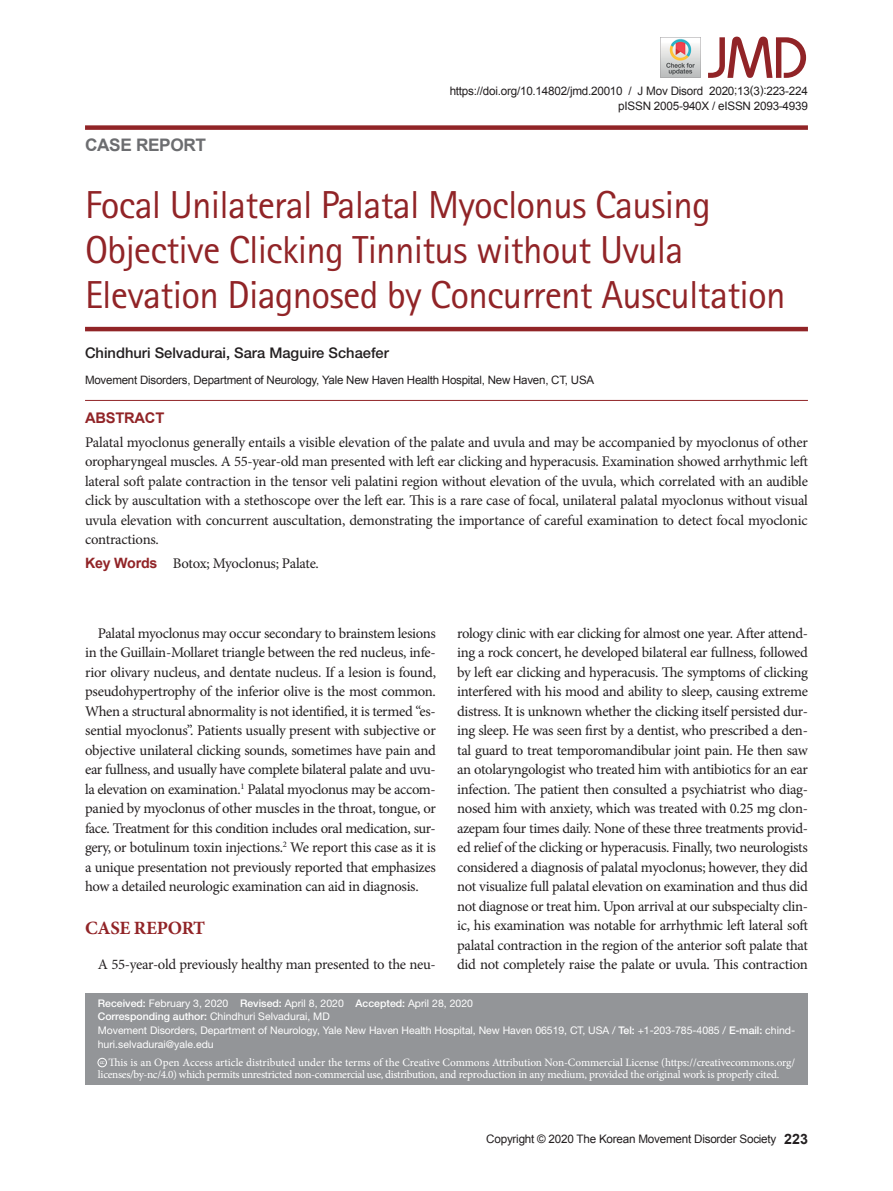
<style>
.page{position:relative;width:893px;height:1191px;background:#fff}
.page>*{position:absolute;margin:0;border:0;box-sizing:border-box;transform-origin:0 0}
.t1{font:500 57.9px "Bauhaus Std";color:#912427}
.t2{font:39px/45px "Rotis Sans Serif Std";letter-spacing:-.02em;color:#912427}
.t3{font:700 18.75px "Minion Pro";letter-spacing:-.015em;color:#912427}
.t4{font:700 17.25px "Arial";letter-spacing:-.02em;color:#6c6d70}
.t5{font:14.7px/19.5px "Minion Pro";letter-spacing:-.02em;color:#231f20;text-align:justify}
.t6{font:500 14.7px "Helvetica Neue LT Std";color:#231f20}
.t7{font:700 14.7px "Arial";letter-spacing:-.015em;color:#912427}
.t8{font:11.7px/15px "Arial";letter-spacing:-.02em;color:#231f20;text-align:right}
.t9{font:11.55px "Arial";letter-spacing:-.02em;color:#231f20}
.t10{font:11.25px/12.8px "Minion Pro";letter-spacing:-.02em;color:#fff}
.t11{font:10.5px/13.8px "Helvetica Neue LT Std";letter-spacing:-.005em;color:#fff}
.s1{font-family:"Arial";font-weight:700;font-size:14.25px;color:#912427}
.s2{font-family:"Arial";font-weight:700;font-size:14.25px;color:#fff}
.s3{font-weight:500}
.s4{font-size:6.75px}
.s5{font-weight:700;font-size:14.25px}
</style>
<div class="page">
<hr style="left:85px;top:327px;width:723px;height:4px;background:#912427">
<hr style="left:85px;top:400px;width:723px;height:1px;background:#912427">
<div style="left:85px;top:125px;width:723px;height:5px;background:#912427"></div>
<div style="left:85px;top:993px;width:723px;height:91px;background:#939598"></div>
<div style="left:98px;top:1058px;width:9px;height:9px;border:1px solid #fff;border-radius:50%"></div>
<img style="left:660px;top:38px;width:40px;height:40px">
<h1 class="t1" style="left:708px;top:23px;width:101px">JMD</h1>
<p class="t4" style="left:85px;top:133px;width:123px">CASE REPORT</p>
<p class="t8" style="left:450px;top:83px;width:360px">https://doi.org/10.14802/jmd.20010 / J Mov Disord 2020;13(3):223-224 pISSN 2005-940X / eISSN 2093-4939</p>
<h2 class="t2" style="left:85px;top:182px;width:702px">Focal Unilateral Palatal Myoclonus Causing<br>Objective Clicking Tinnitus without Uvula<br>Elevation Diagnosed by Concurrent Auscultation</h2>
<p class="t6" style="left:85px;top:344px;width:305px">Chindhuri Selvadurai, Sara Maguire Schaefer</p>
<p class="t9" style="left:85px;top:372px;width:511px">Movement Disorders, Department of Neurology, Yale New Haven Health Hospital, New Haven, CT, USA</p>
<p class="t7" style="left:85px;top:408px;width:81px">ABSTRACT</p>
<p class="t5" style="left:85px;top:432px;width:724px">Palatal myoclonus generally entails a visible elevation of the palate and uvula and may be accompanied by myoclonus of other oropharyngeal muscles. A 55-year-old man presented with left ear clicking and hyperacusis. Examination showed arrhythmic left lateral soft palate contraction in the tensor veli palatini region without elevation of the uvula, which correlated with an audible click by auscultation with a stethoscope over the left ear. This is a rare case of focal, unilateral palatal myoclonus without visual uvula elevation with concurrent auscultation, demonstrating the importance of careful examination to detect focal myoclonic contractions.</p>
<p class="t5" style="left:85px;top:553px;width:235px"><span class="s1">Key Words</span><span class="s2">aa</span>Botox; Myoclonus; Palate.</p>
<p class="t5" style="left:85px;top:623px;width:352px;text-indent:13px">Palatal myoclonus may occur secondary to brainstem lesions in the Guillain-Mollaret triangle between the red nucleus, infe&shy;rior olivary nucleus, and dentate nucleus. If a lesion is found, pseudohypertrophy of the inferior olive is the most common.<br>When a structural abnormality is not identified, it is termed “es&shy;sential myoclonus”. Patients usually present with subjective or objective unilateral clicking sounds, sometimes have pain and ear fullness, and usually have complete bilateral palate and uvu&shy;la elevation on examination.<sup>1</sup> Palatal myoclonus may be accom&shy;panied by myoclonus of other muscles in the throat, tongue, or face. Treatment for this condition includes oral medication, sur&shy;gery, or botulinum toxin injections.<sup>2</sup> We report this case as it is a unique presentation not previously reported that emphasizes how a detailed neurologic examination can aid in diagnosis.</p>
<p class="t3" style="left:85px;top:914px;width:122px">CASE REPORT</p>
<p class="t5" style="left:98px;top:955px;width:340px">A 55-year-old previously healthy man presented to the neu-</p>
<p class="t5" style="left:457px;top:623px;width:352px">rology clinic with ear clicking for almost one year. After attend&shy;ing a rock concert, he developed bilateral ear fullness, followed by left ear clicking and hyperacusis. The symptoms of clicking interfered with his mood and ability to sleep, causing extreme distress. It is unknown whether the clicking itself persisted dur&shy;ing sleep. He was seen first by a dentist, who prescribed a den&shy;tal guard to treat temporomandibular joint pain. He then saw an otolaryngologist who treated him with antibiotics for an ear infection. The patient then consulted a psychiatrist who diag&shy;nosed him with anxiety, which was treated with 0.25 mg clon&shy;azepam four times daily. None of these three treatments provid&shy;ed relief of the clicking or hyperacusis. Finally, two neurologists considered a diagnosis of palatal myoclonus; however, they did not visualize full palatal elevation on examination and thus did not diagnose or treat him. Upon arrival at our subspecialty clin&shy;ic, his examination was notable for arrhythmic left lateral soft palatal contraction in the region of the anterior soft palate that did not completely raise the palate or uvula. This contraction</p>
<p class="t11" style="left:98px;top:995px;width:699px"><span class="s3">Received:</span> February 3, 2020 <span class="s3">Revised:</span> April 8, 2020 <span class="s3">Accepted:</span> April 28, 2020<br><span class="s3">Corresponding author:</span> Chindhuri Selvadurai, MD<br>Movement Disorders, Department of Neurology, Yale New Haven Health Hospital, New Haven 06519, CT, USA / <span class="s3">Tel:</span> +1-203-785-4085 / <span class="s3">E-mail:</span> chind&shy;huri.selvadurai@yale.edu</p>
<p class="t10" style="left:98px;top:1055px;width:699px"><span class="s4">cc</span> This is an Open Access article distributed under the terms of the Creative Commons Attribution Non-Commercial License (https://creativecommons.org/ licenses/by-nc/4.0) which permits unrestricted non-commercial use, distribution, and reproduction in any medium, provided the original work is properly cited.</p>
<p class="t8" style="left:486px;top:1131px;width:323px">Copyright © 2020 The Korean Movement Disorder Society <span class="s5">223</span></p>
</div>
